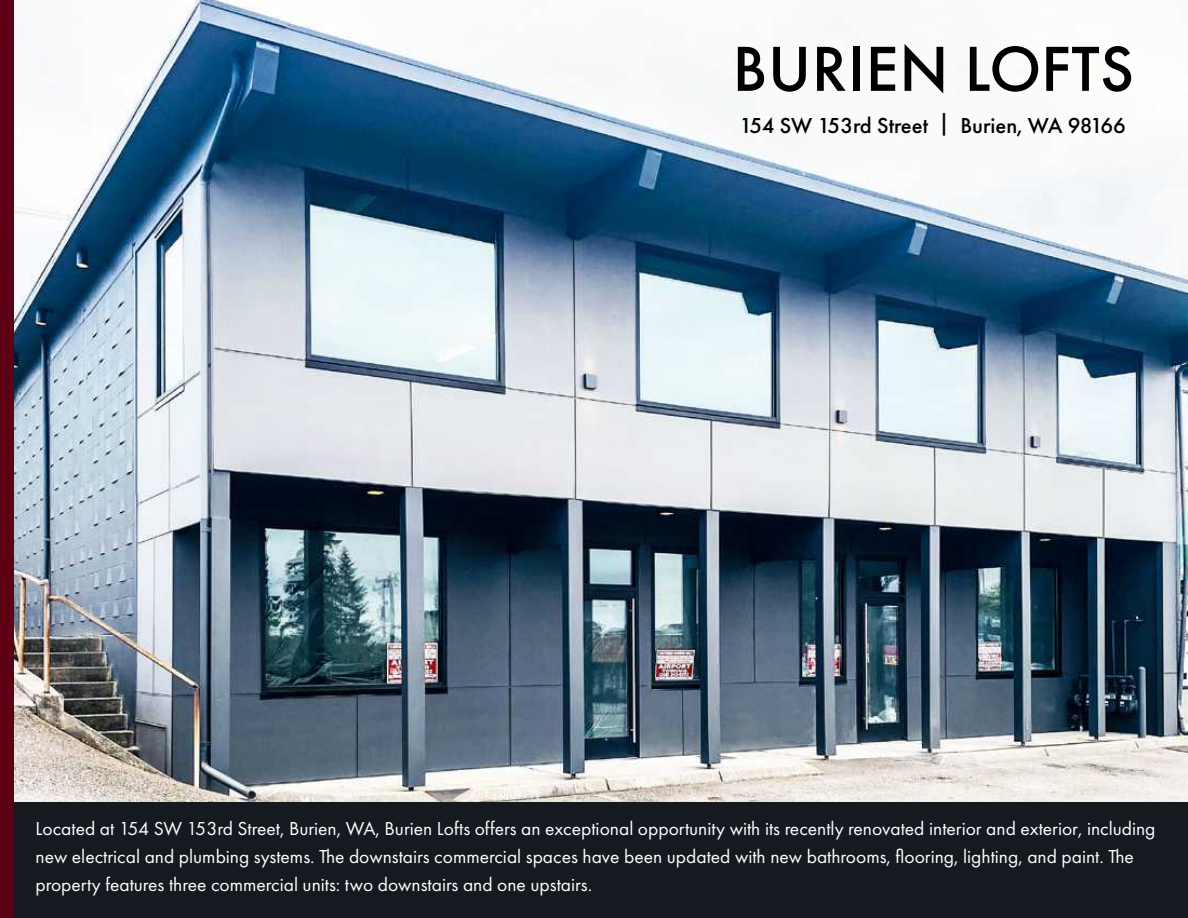
<style>
.page{position:relative;width:1188px;height:918px;background:#fff}
.page>*{position:absolute;margin:0;border:0;box-sizing:border-box;transform-origin:0 0}
.t1{font:500 66px "Futura PT";letter-spacing:.01em;color:#000}
.t2{font:500 22.5px "Futura PT";color:#000}
.t3{font:19.5px/27.8px "Futura PT";color:#fff}
</style>
<div class="page">
<img style="left:14px;top:0;width:1174px;height:802px">
<div style="left:0;top:0;width:14px;height:918px;background:#5e0014"></div>
<div style="left:14px;top:802px;width:1174px;height:116px;background:#16191f"></div>
<h1 class="t1" style="left:733px;top:29px;width:403px">BURIEN LOFTS</h1>
<p class="t2" style="left:739px;top:112px;width:388px">154 SW 153rd Street | Burien, WA 98166</p>
<p class="t3" style="left:36px;top:815px;width:1121px">Located at 154 SW 153rd Street, Burien, WA, Burien Lofts offers an exceptional opportunity with its recently renovated interior and exterior, including new electrical and plumbing systems. The downstairs commercial spaces have been updated with new bathrooms, flooring, lighting, and paint. The property features three commercial units: two downstairs and one upstairs.</p>
</div>
